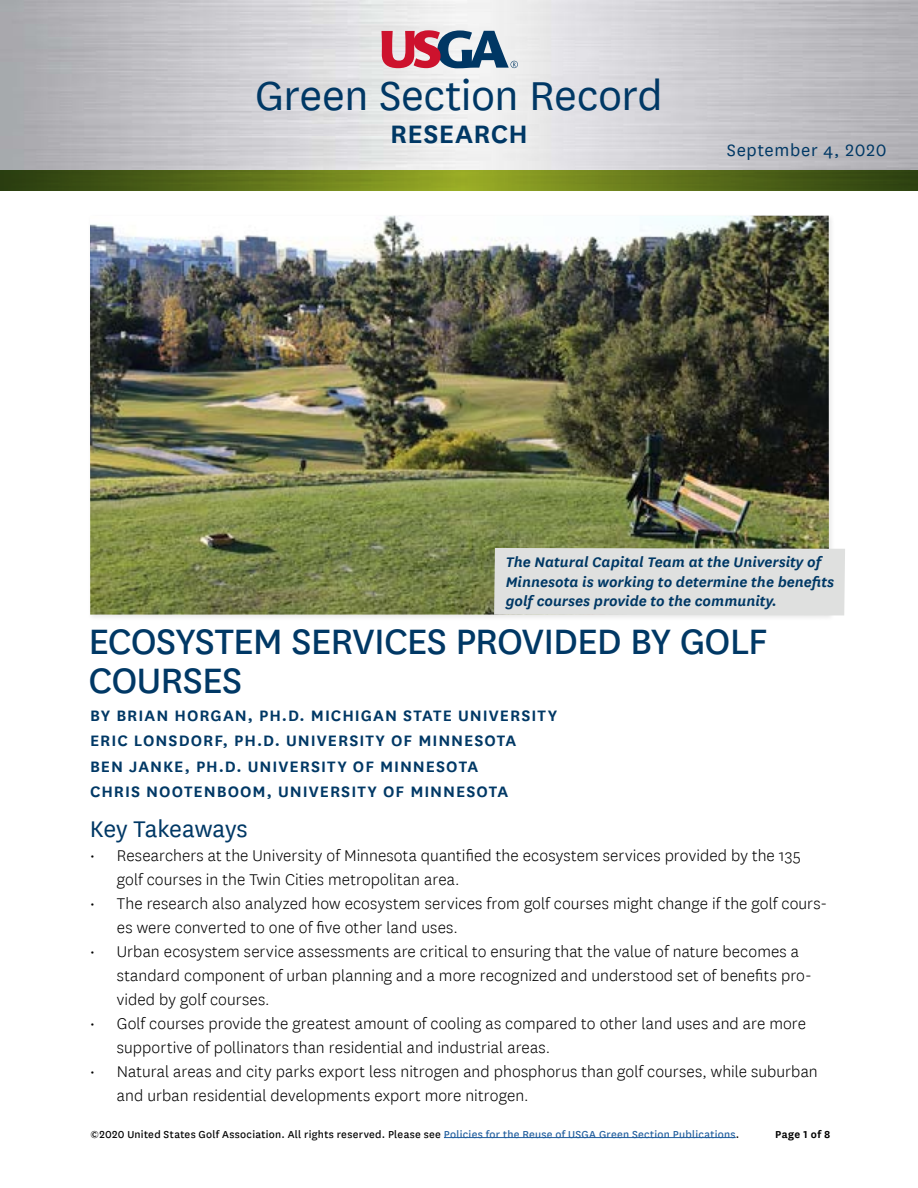
<style>
.page{position:relative;width:918px;height:1188px;background:#fff}
.page>*{position:absolute;margin:0;border:0;box-sizing:border-box;transform-origin:0 0}
.t1{font:48px "National";letter-spacing:-.01em;color:#003865}
.t2{font:42px/39px "National";letter-spacing:-.02em;color:#003865}
.t3{font:600 30px "National";letter-spacing:.015em;color:#003865}
.t4{font:27px "National";letter-spacing:-.01em;color:#003865}
.t5{font:19.5px "National";letter-spacing:.035em;color:#003865}
.t6{font:300 18px/24px "National";letter-spacing:.005em;color:#000}
.t7{font:600 18px/25.5px "National";letter-spacing:.055em;color:#003865}
.t8{font:italic 600 16.5px/19.8px "National";color:#003865}
.t9{font:12px "National";letter-spacing:.025em;color:#000}
.t10{font:600 12px "National";letter-spacing:.035em;color:#000}
.s1{color:#215e9e}
</style>
<div class="page">
<img style="left:0;top:0;width:918px;height:171px">
<svg style="left:0;top:171px;width:918px;height:19px;background:#5d711a"></svg>
<div style="left:88px;top:214px;width:747px;height:406px;background:#f4f4f4"></div>
<img style="left:90px;top:216px;width:739px;height:399px">
<div style="left:494px;top:548px;width:351px;height:67px;background:#dfe0df"></div>
<svg style="left:382px;top:30px;width:136px;height:38px"></svg>
<hr style="left:444px;top:1137px;width:292px;height:1px;background:#215e9e">
<h1 class="t1" style="left:255px;top:64px;width:409px">Green Section Record</h1>
<h3 class="t3" style="left:390px;top:113px;width:139px">RESEARCH</h3>
<p class="t5" style="left:727px;top:138px;width:161px">September 4, 2020</p>
<p class="t8" style="left:506px;top:551px;width:330px">The Natural Capital Team at the University of<br>Minnesota is working to determine the benefits golf courses provide to the community.</p>
<h2 class="t2" style="left:88px;top:620px;width:680px">ECOSYSTEM SERVICES PROVIDED BY GOLF<br>COURSES</h2>
<p class="t7" style="left:90px;top:701px;width:469px">BY BRIAN HORGAN, PH.D. MICHIGAN STATE UNIVERSITY ERIC LONSDORF, PH.D. UNIVERSITY OF MINNESOTA<br>BEN JANKE, PH.D. UNIVERSITY OF MINNESOTA<br>CHRIS NOOTENBOOM, UNIVERSITY OF MINNESOTA</p>
<h3 class="t4" style="left:90px;top:812px;width:159px">Key Takeaways</h3>
<p class="t6" style="left:117px;top:843px;width:685px;text-indent:-27px">• Researchers at the University of Minnesota quantified the ecosystem services provided by the 135 golf courses in the Twin Cities metropolitan area.</p>
<p class="t6" style="left:117px;top:891px;width:712px;text-indent:-27px">• The research also analyzed how ecosystem services from golf courses might change if the golf cours&shy;es were converted to one of five other land uses.</p>
<p class="t6" style="left:117px;top:939px;width:697px;text-indent:-27px">• Urban ecosystem service assessments are critical to ensuring that the value of nature becomes a standard component of urban planning and a more recognized and understood set of benefits pro&shy;vided by golf courses.</p>
<p class="t6" style="left:117px;top:1011px;width:691px;text-indent:-27px">• Golf courses provide the greatest amount of cooling as compared to other land uses and are more supportive of pollinators than residential and industrial areas.</p>
<p class="t6" style="left:117px;top:1059px;width:702px;text-indent:-27px">• Natural areas and city parks export less nitrogen and phosphorus than golf courses, while suburban and urban residential developments export more nitrogen.</p>
<p class="t9" style="left:91px;top:1126px;width:650px">©2020 United States Golf Association. All rights reserved. Please see <span class="s1">Policies for the Reuse of USGA Green Section Publications</span>.</p>
<p class="t10" style="left:775px;top:1126px;width:57px">Page 1 of 8</p>
</div>
